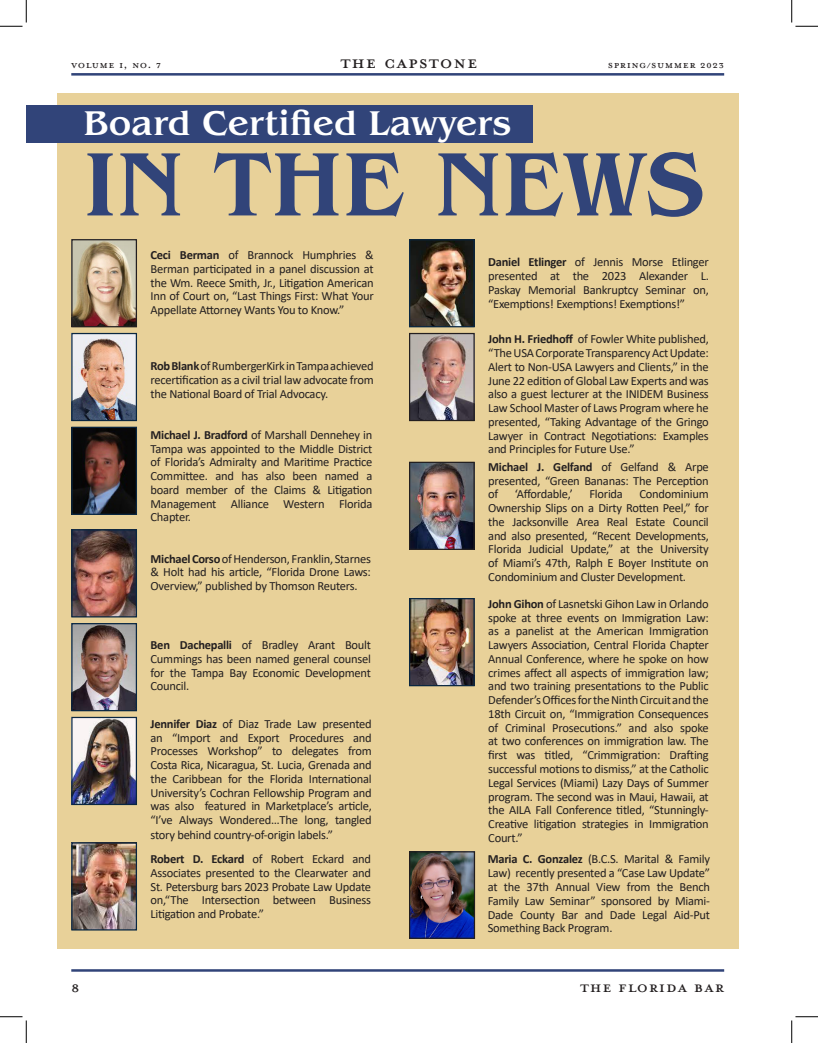
<style>
.page{position:relative;width:818px;height:1043px;background:#fff}
.page>*{position:absolute;margin:0;border:0;box-sizing:border-box;transform-origin:0 0}
.t1{font:500 93px "Benguiat Pro ITC";color:#314479}
.t2{font:500 35.5px "Benguiat Pro ITC";color:#fff}
.t3{font:25.62px "Mrs Eaves All Petite Caps OT";letter-spacing:.03em;color:#231f20}
.t4{font:22.5px "Mrs Eaves All Petite Caps OT";letter-spacing:.03em;color:#231f20}
.t5{font:15px "Mrs Eaves All Petite Caps OT";letter-spacing:.03em;color:#231f20}
.t6{font:12.5px/13.8px "Calibri";letter-spacing:-.02em;color:#231f20;text-align:justify}
.s1{font-weight:700}
</style>
<div class="page">
<hr style="left:71px;top:73px;width:653px;height:3px;background:#314479">
<hr style="left:71px;top:969px;width:653px;height:2px;background:#314479">
<div style="left:57px;top:94px;width:681px;height:855px;background:#e8d199"></div>
<svg style="left:791px;top:1016px;width:27px;height:26px"></svg>
<svg style="left:0;top:1016px;width:27px;height:26px"></svg>
<svg style="left:791px;top:0;width:27px;height:27px"></svg>
<svg style="left:0;top:0;width:27px;height:27px"></svg>
<div style="left:26px;top:105px;width:506px;height:38px;background:#314479"></div>
<img style="left:73px;top:241px;width:62px;height:84px">
<div style="left:71px;top:239px;width:66px;height:88px;border:1px solid #231f20"></div>
<img style="left:73px;top:335px;width:62px;height:84px">
<div style="left:71px;top:333px;width:66px;height:88px;border:1px solid #0a2741"></div>
<img style="left:73px;top:429px;width:62px;height:84px">
<div style="left:71px;top:427px;width:66px;height:88px;border:1px solid #0a2741"></div>
<img style="left:73px;top:531px;width:62px;height:84px">
<div style="left:71px;top:529px;width:66px;height:88px;border:1px solid #0a2741"></div>
<img style="left:73px;top:625px;width:62px;height:84px">
<div style="left:71px;top:623px;width:66px;height:88px;border:1px solid #0a2741"></div>
<img style="left:73px;top:719px;width:62px;height:84px">
<div style="left:71px;top:717px;width:66px;height:88px;border:1px solid #0a2741"></div>
<img style="left:73px;top:844px;width:62px;height:84px">
<div style="left:71px;top:842px;width:66px;height:88px;border:1px solid #0a2741"></div>
<img style="left:411px;top:241px;width:61px;height:84px">
<div style="left:409px;top:239px;width:65px;height:88px;border:1px solid #0a2741"></div>
<img style="left:411px;top:335px;width:61px;height:84px">
<div style="left:409px;top:333px;width:65px;height:88px;border:1px solid #231f20"></div>
<img style="left:411px;top:464px;width:61px;height:84px">
<div style="left:409px;top:462px;width:65px;height:88px;border:1px solid #231f20"></div>
<img style="left:411px;top:600px;width:61px;height:84px">
<div style="left:409px;top:598px;width:65px;height:88px;border:1px solid #0a2741"></div>
<img style="left:411px;top:853px;width:62px;height:83px">
<div style="left:409px;top:851px;width:66px;height:87px;border:1px solid #211d1e"></div>
<h3 class="t3" style="left:340px;top:50px;width:138px">THE CAPSTONE</h3>
<p class="t5" style="left:71px;top:57px;width:91px">Volume I, No. 7</p>
<p class="t5" style="left:608px;top:57px;width:118px">Spring/Summer 2023</p>
<p class="t2" style="left:84px;top:103px;width:429px">Board Certifed Lawyers</p>
<p class="t1" style="left:84px;top:131px;width:623px">IN THE NEWS</p>
<p class="t6" style="left:150px;top:248px;width:225px"><span class="s1">Ceci Berman</span> of Brannock Humphries &amp; Berman participated in a panel discussion at the Wm. Reece Smith, Jr., Litigation American Inn of Court on, “Last Things First: What Your Appellate Attorney Wants You to Know.”</p>
<p class="t6" style="left:488px;top:255px;width:222px"><span class="s1">Daniel Etlinger</span> of Jennis Morse Etlinger presented at the 2023 Alexander L.<br>Paskay Memorial Bankruptcy Seminar on, “Exemptions! Exemptions! Exemptions!”</p>
<p class="t6" style="left:488px;top:332px;width:222px"><span class="s1">John H. Friedhoff</span> of Fowler White published, “The USA Corporate Transparency Act Update:<br>Alert to Non-USA Lawyers and Clients,” in the June 22 edition of Global Law Experts and was also a guest lecturer at the INIDEM Business Law School Master of Laws Program where he presented, “Taking Advantage of the Gringo Lawyer in Contract Negotiations: Examples and Principles for Future Use.”</p>
<p class="t6" style="left:488px;top:459px;width:222px"><span class="s1">Michael J. Gelfand</span> of Gelfand &amp; Arpe presented, “Green Bananas: The Perception of</p>
<p class="t6" style="left:150px;top:359px;width:225px"><span class="s1">Rob Blank</span>of RumbergerKirk in Tampa achieved recertification as a civil trial law advocate from the National Board of Trial Advocacy.</p>
<p class="t6" style="left:150px;top:427px;width:223px"><span class="s1">Michael J. Bradford</span> of Marshall Dennehey in Tampa was appointed to the Middle District of Florida’s Admiralty and Maritime Practice Committee. and has also been named a board member of the Claims &amp; Litigation Management Alliance Western Florida Chapter.</p>
<p class="t6" style="left:150px;top:551px;width:222px"><span class="s1">Michael Corso</span>of Henderson, Franklin, Starnes &amp; Holt had his article, “Florida Drone Laws:<br>Overview,” published by Thomson Reuters.</p>
<p class="t6" style="left:515px;top:487px;width:59px">‘Affordable,’</p>
<p class="t6" style="left:589px;top:487px;width:35px">Florida</p>
<p class="t6" style="left:488px;top:487px;width:222px;text-indent:151px">Condominium Ownership Slips on a Dirty Rotten Peel,” for the Jacksonville Area Real Estate Council and also presented, “Recent Developments, Florida Judicial Update,” at the University of Miami’s 47th, Ralph E Boyer Institute on Condominium and Cluster Development.</p>
<p class="t6" style="left:488px;top:596px;width:222px"><span class="s1">John Gihon</span> of Lasnetski Gihon Law in Orlando spoke at three events on Immigration Law: as a panelist at the American Immigration Lawyers Association, Central Florida Chapter Annual Conference, where he spoke on how crimes affect all aspects of immigration law; and two training presentations to the Public Defender’s Offices for theNinth Circuit and the 18th Circuit on, “Immigration Consequences of Criminal Prosecutions.” and also spoke at two conferences on immigration law. The first was titled, “Crimmigration: Drafting successful motions to dismiss,” at the Catholic Legal Services (Miami) Lazy Days of Summer program. The second was in Maui, Hawaii, at the AILA Fall Conference titled, “Stunningly-Creative litigation strategies in Immigration Court.”</p>
<p class="t6" style="left:487px;top:852px;width:224px"><span class="s1">Maria C. Gonzalez</span> (B.C.S. Marital &amp; Family Law) recently presented a “Case Law Update” at the 37th Annual View from the Bench Family Law Seminar” sponsored by Miami-Dade County Bar and Dade Legal Aid-Put Something Back Program.</p>
<p class="t6" style="left:150px;top:637px;width:222px"><span class="s1">Ben Dachepalli</span> of Bradley Arant Boult Cummings has been named general counsel for the Tampa Bay Economic Development Council.</p>
<p class="t6" style="left:150px;top:716px;width:223px"><span class="s1">Jennifer Diaz</span> of Diaz Trade Law presented an “Import and Export Procedures and Processes Workshop” to delegates from Costa Rica, Nicaragua, St. Lucia, Grenada and the Caribbean for the Florida International University’s Cochran Fellowship Program and was also featured in Marketplace’s article, “I’ve Always Wondered…The long, tangled</p>
<p class="t6" style="left:150px;top:827px;width:184px">story behind country-of-origin labels.”</p>
<p class="t6" style="left:150px;top:851px;width:222px"><span class="s1">Robert D. Eckard</span> of Robert Eckard and Associates presented to the Clearwater and St. Petersburg bars 2023 Probate Law Update on,“The Intersection between Business Litigation and Probate.”</p>
<h3 class="t4" style="left:71px;top:976px;width:10px">8</h3>
<h3 class="t4" style="left:580px;top:976px;width:146px">THE FLORIDA BAR</h3>
</div>
